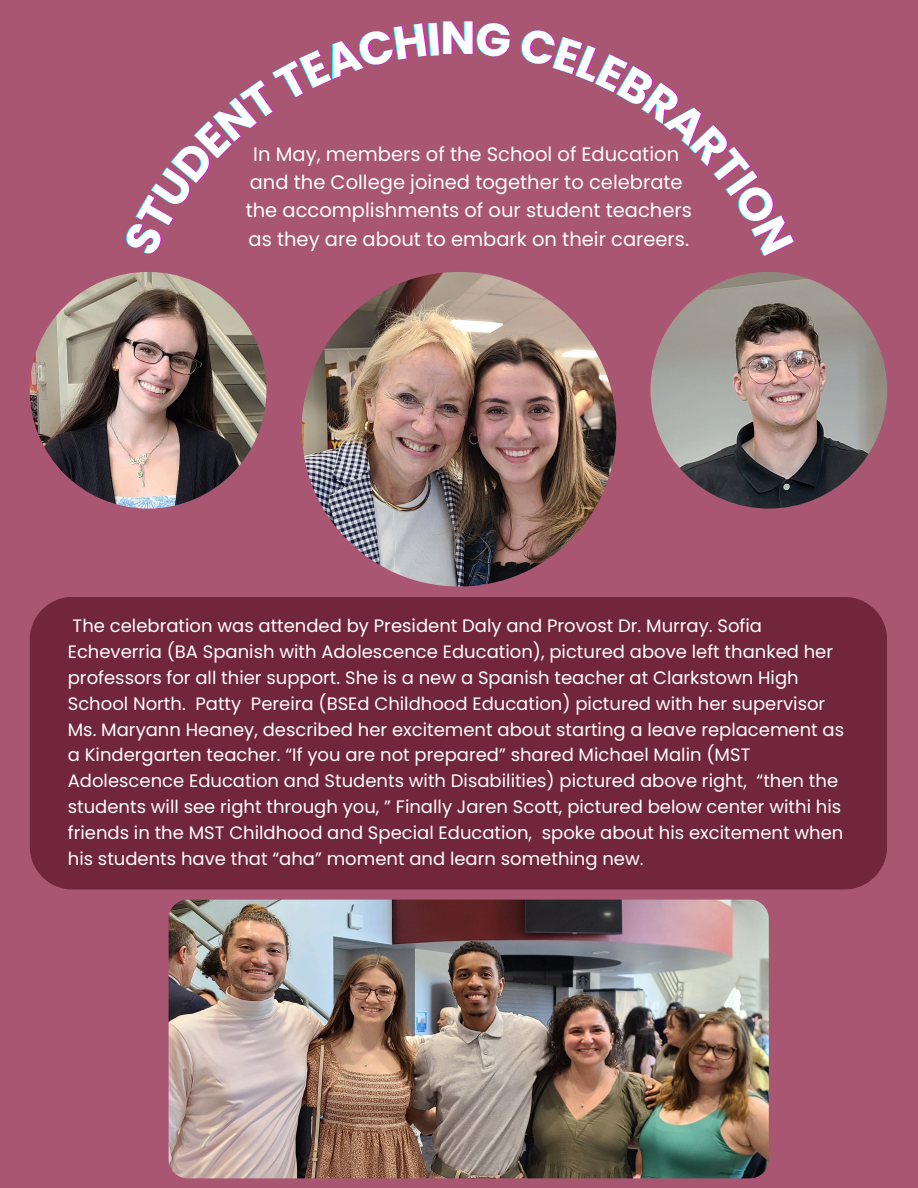
<style>
.page{position:relative;width:918px;height:1188px;background:#a85671}
.page>*{position:absolute;margin:0;border:0;box-sizing:border-box;transform-origin:0 0}
.t1{font:700 46.35px "Poppins";color:#fff}
.t2{font:19.5px/28.2px "Poppins";color:#fff;text-align:center}
.t3{font:18px/25.8px "Poppins";color:#fff}
</style>
<div class="page">
<img style="left:30px;top:272px;width:236px;height:237px;border-radius:50%">
<img style="left:650px;top:272px;width:237px;height:237px;border-radius:50%">
<img style="left:169px;top:900px;width:600px;height:278px">
<img style="left:302px;top:272px;width:314px;height:315px;border-radius:50%">
<div style="left:30px;top:597px;width:857px;height:292px;background:#72263d"></div>
<h1 class="t1" style="left:441px;top:6px;width:36px">N</h1>
<p class="t2" style="left:246px;top:140px;width:448px">In May, members of the School of Education and the College joined together to celebrate the accomplishments of our student teachers as they are about to embark on their careers.</p>
<p class="t3" style="left:68px;top:613px;width:778px">The celebration was attended by President Daly and Provost Dr. Murray. Sofia Echeverria (BA Spanish with Adolescence Education), pictured above left thanked her professors for all thier support. She is a new a Spanish teacher at Clarkstown High School North. Patty Pereira (BSEd Childhood Education) pictured with her supervisor Ms. Maryann Heaney, described her excitement about starting a leave replacement as a Kindergarten teacher. “If you are not prepared” shared Michael Malin (MST Adolescence Education and Students with Disabilities) pictured above right, “then the students will see right through you, ” Finally Jaren Scott, pictured below center withi his friends in the MST Childhood and Special Education, spoke about his excitement when his students have that “aha” moment and learn something new.</p>
</div>
